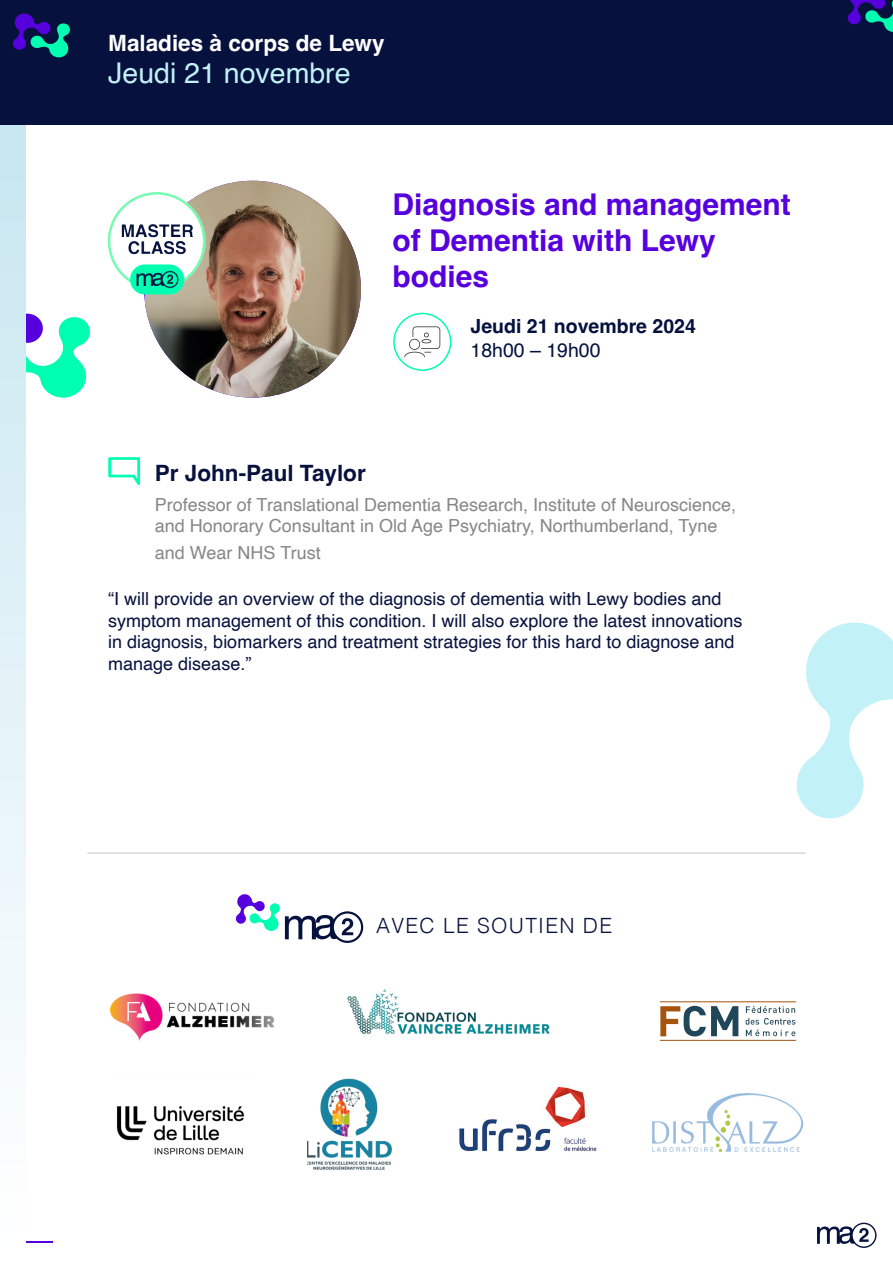
<style>
.page{position:relative;width:893px;height:1263px;background:#fff}
.page>*{position:absolute;margin:0;border:0;box-sizing:border-box;transform-origin:0 0}
.t1{font:700 30px/36px "Helvetica";color:#5700de}
.t2{font:28.5px "Helvetica";color:#c2f1f8}
.t3{font:700 22.5px "Helvetica";color:#fff}
.t4{font:700 22.5px "Helvetica";color:#06113e}
.t5{font:300 21px "Helvetica";letter-spacing:.06em;color:#05123d}
.t6{font:700 19.5px "Helvetica";color:#05123d}
.t7{font:19.5px "Helvetica";color:#05123d}
.t8{font:18px/21.6px "Helvetica";color:#06113e}
.t9{font:18px/21.6px "Helvetica";color:#878787}
</style>
<div class="page">
<svg style="left:26px;top:313px;width:64px;height:85px"></svg>
<img style="left:145px;top:181px;width:216px;height:217px">
<img style="left:108px;top:192px;width:98px;height:102px">
<svg style="left:108px;top:457px;width:32px;height:28px"></svg>
<div style="left:393px;top:313px;width:58px;height:58px;border:2px solid #00ffb0;border-radius:50%"></div>
<svg style="left:404px;top:326px;width:36px;height:31px"></svg>
<hr style="left:87px;top:853px;width:719px;height:1px;background:#c6c6c6">
<img style="left:347px;top:989px;width:203px;height:45px">
<svg style="left:660px;top:1006px;width:78px;height:30px"></svg>
<hr style="left:660px;top:1001px;width:136px;height:1px;background:#a6530d">
<hr style="left:660px;top:1040px;width:136px;height:1px;background:#a6530d">
<svg style="left:745px;top:1006px;width:50px;height:30px"></svg>
<img style="left:116px;top:1106px;width:129px;height:49px">
<img style="left:459px;top:1086px;width:138px;height:66px">
<img style="left:307px;top:1079px;width:85px;height:90px">
<img style="left:653px;top:1093px;width:150px;height:58px">
<svg style="left:817px;top:1223px;width:59px;height:25px"></svg>
<svg style="left:26px;top:1241px;width:27px;height:1px"></svg>
<svg style="left:235px;top:894px;width:128px;height:49px"></svg>
<div style="left:0;top:125px;width:26px;height:1138px;background:linear-gradient(to bottom,#c7e6f0,#fff)"></div>
<div style="left:0;top:0;width:893px;height:125px;background:#06113e"></div>
<svg style="left:13px;top:13px;width:57px;height:45px"></svg>
<svg style="left:847px;top:0;width:46px;height:32px"></svg>
<img style="left:110px;top:994px;width:165px;height:46px">
<svg style="left:796px;top:622px;width:97px;height:197px"></svg>
<p class="t3" style="left:108px;top:29px;width:278px">Maladies à corps de Lewy</p>
<h2 class="t2" style="left:108px;top:51px;width:244px">Jeudi 21 novembre</h2>
<h1 class="t1" style="left:392px;top:190px;width:400px">Diagnosis and management of Dementia with Lewy bodies</h1>
<p class="t6" style="left:470px;top:315px;width:227px">Jeudi 21 novembre 2024</p>
<p class="t7" style="left:470px;top:335px;width:132px">18h00 – 19h00</p>
<p class="t4" style="left:155px;top:459px;width:212px">Pr John-Paul Taylor</p>
<p class="t9" style="left:155px;top:494px;width:583px">Professor of Translational Dementia Research, Institute of Neuroscience, and Honorary Consultant in Old Age Psychiatry, Northumberland, Tyne</p>
<p class="t9" style="left:155px;top:543px;width:167px">and Wear NHS Trust</p>
<p class="t8" style="left:108px;top:589px;width:636px">“I will provide an overview of the diagnosis of dementia with Lewy bodies and symptom management of this condition. I will also explore the latest innovations in diagnosis, biomarkers and treatment strategies for this hard to diagnose and manage disease.”</p>
<p class="t5" style="left:376px;top:908px;width:238px">AVEC LE SOUTIEN DE</p>
</div>
